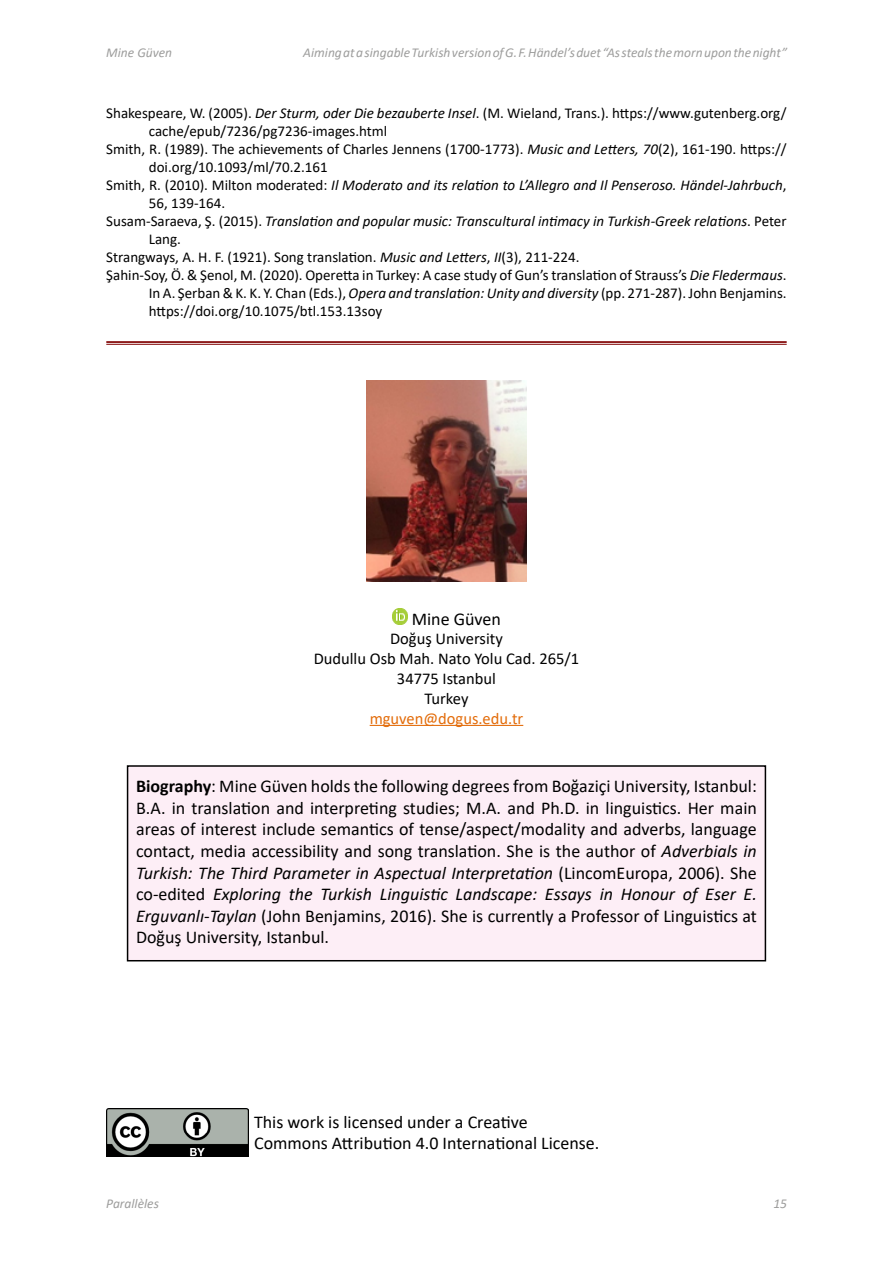
<style>
.page{position:relative;width:893px;height:1263px;background:#fff}
.page>*{position:absolute;margin:0;border:0;box-sizing:border-box;transform-origin:0 0}
.t1{font:18px/21.6px "Calibri";color:#000}
.t2{font:16.5px/19.8px "Calibri";color:#000;text-align:center}
.t3{font:16.5px "Calibri";color:#e36c0a}
.t4{font:15px "Calibri";color:#000}
.t5{font:italic 15px "Calibri";color:#000}
.t6{font:italic 13.5px "Calibri";color:#9d9d9c}
.s1{font-style:italic}
.s2{font-style:normal}
.s3{font-weight:700}
</style>
<div class="page">
<img style="left:106px;top:1109px;width:143px;height:48px">
<hr style="left:106px;top:341px;width:681px;height:2px;background:#800000">
<hr style="left:106px;top:344px;width:681px;height:1px;background:#800000">
<hr style="left:370px;top:725px;width:153px;height:1px;background:#e36c0a">
<div style="left:128px;top:766px;width:637px;height:195px;background:#fdeef6"></div>
<div style="left:127px;top:765px;width:639px;height:196px;border:2px solid #000"></div>
<img style="left:367px;top:380px;width:159px;height:201px">
<img style="left:392px;top:609px;width:16px;height:15px">
<p class="t6" style="left:106px;top:43px;width:67px">Mine Güven</p>
<p class="t6" style="left:303px;top:43px;width:485px">Aiming at a singable Turkish version of G. F. Händel’s duet “As steals the morn upon the night”</p>
<p class="t4" style="left:106px;top:102px;width:682px">Shakespeare, W. (2005). <span class="s1">Der Sturm, oder Die bezauberte Insel</span>. (M. Wieland, Trans.). https://www.gutenberg.org/</p>
<p class="t4" style="left:149px;top:120px;width:240px">cache/epub/7236/pg7236-images.html</p>
<p class="t4" style="left:106px;top:138px;width:682px">Smith, R. (1989). The achievements of Charles Jennens (1700-1773). <span class="s1">Music and Letters, 70</span>(2), 161-190. https://</p>
<p class="t4" style="left:149px;top:156px;width:180px">doi.org/10.1093/ml/70.2.161</p>
<p class="t5" style="left:106px;top:174px;width:682px"><span class="s2">Smith, R. (2010). Milton moderated:</span> Il Moderato and its relation to L’Allegro and Il Penseroso. Händel-Jahrbuch<span class="s2">,</span></p>
<p class="t4" style="left:149px;top:192px;width:78px">56, 139-164.</p>
<p class="t5" style="left:106px;top:210px;width:682px"><span class="s2">Susam-Saraeva, Ş. (2015).</span> Translation and popular music: Transcultural intimacy in Turkish-Greek relations<span class="s2">. Peter</span></p>
<p class="t4" style="left:149px;top:228px;width:34px">Lang.</p>
<p class="t4" style="left:106px;top:246px;width:475px">Strangways, A. H. F. (1921). Song translation. <span class="s1">Music and Letters</span>, <span class="s1">II</span>(3), 211-224.</p>
<p class="t4" style="left:106px;top:264px;width:682px">Şahin-Soy, Ö. &amp; Şenol, M. (2020). Operetta in Turkey: A case study of Gun’s translation of Strauss’s <span class="s1">Die Fledermaus</span>.</p>
<p class="t4" style="left:149px;top:282px;width:639px">In A. Şerban &amp; K. K. Y. Chan (Eds.), <span class="s1">Opera and translation: Unity and diversity</span> (pp. 271-287). John Benjamins.</p>
<p class="t4" style="left:149px;top:300px;width:235px">https://doi.org/10.1075/btl.153.13soy</p>
<p class="t1" style="left:412px;top:607px;width:91px">Mine Güven</p>
<p class="t2" style="left:314px;top:628px;width:267px">Doğuş University<br>Dudullu Osb Mah. Nato Yolu Cad. 265/1<br>34775 Istanbul<br>Turkey</p>
<p class="t3" style="left:370px;top:707px;width:155px">mguven@dogus.edu.tr</p>
<p class="t1" style="left:136px;top:775px;width:622px;text-align:justify"><span class="s3">Biography</span>: Mine Güven holds the following degrees from Boğaziçi University, Istanbul:<br>B.A. in translation and interpreting studies; M.A. and Ph.D. in linguistics. Her main areas of interest include semantics of tense/aspect/modality and adverbs, language contact, media accessibility and song translation. She is the author of <span class="s1">Adverbials in Turkish: The Third Parameter in Aspectual Interpretation</span> (LincomEuropa, 2006). She co-edited <span class="s1">Exploring the Turkish Linguistic Landscape: Essays in Honour of Eser E.<br>Erguvanlı-Taylan</span> (John Benjamins, 2016). She is currently a Professor of Linguistics at Doğuş University, Istanbul.</p>
<p class="t1" style="left:254px;top:1110px;width:347px">This work is licensed under a Creative<br>Commons Attribution 4.0 International License.</p>
<p class="t6" style="left:106px;top:1194px;width:54px">Parallèles</p>
<p class="t6" style="left:773px;top:1194px;width:15px">15</p>
</div>
